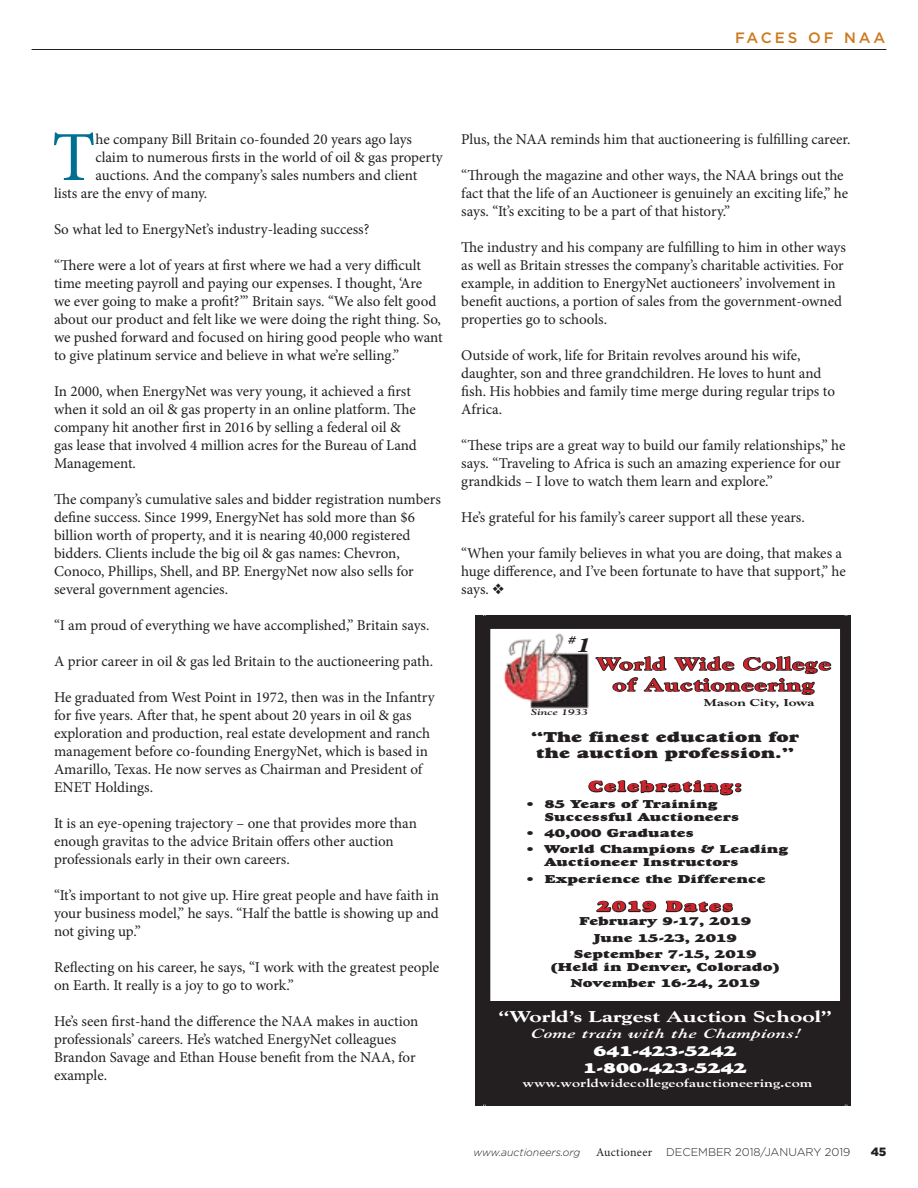
<style>
.page{position:relative;width:918px;height:1188px;background:#fff}
.page>*{position:absolute;margin:0;border:0;box-sizing:border-box;transform-origin:0 0}
.t1{font:70.35px "Minion Pro";color:#006f91}
.t2{font:800 17.4px/21px "Goudy";letter-spacing:.05em;color:#d2232a;text-align:center;scale:1.38 1}
.t3{font:800 16.05px "Goudy";color:#fff;scale:1.38 1}
.t4{font:15px/18px "Minion Pro";letter-spacing:-.005em;color:#231f20}
.t5{font:500 15px "Gotham";letter-spacing:.2em;color:#ce791d}
.t6{font:14.55px/16px "Goudy Heavyface";color:#231f20;text-align:center;scale:1.38 1}
.t7{font:14.55px/17.4px "Goudy Heavyface";color:#fff;text-align:center;scale:1.38 1}
.t8{font:14.55px "Goudy Heavyface";letter-spacing:.1em;color:#d2232a;scale:1.38 1}
.t9{font:italic 700 13.05px "Goudy";color:#fff;scale:1.38 1}
.t10{font:italic 700 12.75px "Minion Pro";color:#231f20;scale:1.38 1}
.t11{font:900 12px "Gotham";color:#231f20}
.t12{font:11.7px/16.2px "Goudy Heavyface";color:#231f20;scale:1.38 1}
.t13{font:700 11.7px "Goudy";color:#fff;scale:1.38 1}
.t14{font:300 11.25px "Gotham";color:#231f20}
.t15{font:italic 300 10.5px "Gotham";color:#231f20}
.t16{font:800 10.2px "Goudy";color:#231f20;scale:1.38 1}
.t17{font:italic 700 8.7px "Goudy";color:#231f20;scale:1.38 1}
.s1{font-size:21.9px}
.s2{font-family:"Minion Pro";font-weight:400;font-size:12px}
</style>
<div class="page">
<hr style="left:32px;top:49px;width:854px;height:1px;background:#231f20">
<svg style="left:476px;top:616px;width:374px;height:385px"></svg>
<svg style="left:587px;top:780px;width:154px;height:16px"></svg>
<svg style="left:595px;top:900px;width:62px;height:13px"></svg>
<svg style="left:664px;top:900px;width:70px;height:13px"></svg>
<div style="left:476px;top:1001px;width:374px;height:105px;background:#231f20"></div>
<img style="left:501px;top:632px;width:88px;height:76px">
<svg style="left:594px;top:655px;width:238px;height:41px"></svg>
<p class="t5" style="left:735px;top:28px;width:152px">FACES OF NAA</p>
<h1 class="t1" style="left:52px;top:110px;width:45px">T</h1>
<p class="t4" style="left:95px;top:130px;width:318px">he company Bill Britain co-founded 20 years ago lays</p>
<p class="t4" style="left:95px;top:148px;width:349px">claim to numerous firsts in the world of oil &amp; gas property</p>
<p class="t4" style="left:95px;top:166px;width:323px">auctions. And the company’s sales numbers and client</p>
<p class="t4" style="left:54px;top:184px;width:155px">lists are the envy of many.</p>
<p class="t4" style="left:54px;top:220px;width:317px">So what led to EnergyNet’s industry-leading success?</p>
<p class="t4" style="left:54px;top:256px;width:390px">“There were a lot of years at first where we had a very difficult time meeting payroll and paying our expenses. I thought, ‘Are<br>we ever going to make a profit?’” Britain says. “We also felt good about our product and felt like we were doing the right thing. So, we pushed forward and focused on hiring good people who want to give platinum service and believe in what we’re selling.”</p>
<p class="t4" style="left:54px;top:382px;width:364px">In 2000, when EnergyNet was very young, it achieved a first when it sold an oil &amp; gas property in an online platform. The company hit another first in 2016 by selling a federal oil &amp; gas lease that involved 4 million acres for the Bureau of Land Management.</p>
<p class="t4" style="left:54px;top:490px;width:388px">The company’s cumulative sales and bidder registration numbers define success. Since 1999, EnergyNet has sold more than $6 billion worth of property, and it is nearing 40,000 registered bidders. Clients include the big oil &amp; gas names: Chevron, Conoco, Phillips, Shell, and BP. EnergyNet now also sells for several government agencies.</p>
<p class="t4" style="left:54px;top:616px;width:377px">“I am proud of everything we have accomplished,” Britain says.</p>
<p class="t4" style="left:54px;top:652px;width:381px">A prior career in oil &amp; gas led Britain to the auctioneering path.</p>
<p class="t4" style="left:54px;top:688px;width:382px">He graduated from West Point in 1972, then was in the Infantry for five years. After that, he spent about 20 years in oil &amp; gas exploration and production, real estate development and ranch management before co-founding EnergyNet, which is based in Amarillo, Texas. He now serves as Chairman and President of ENET Holdings.</p>
<p class="t4" style="left:54px;top:814px;width:364px">It is an eye-opening trajectory – one that provides more than enough gravitas to the advice Britain offers other auction professionals early in their own careers.</p>
<p class="t4" style="left:54px;top:886px;width:387px;text-align:justify">“It’s important to not give up. Hire great people and have faith in your business model,” he says. “Half the battle is showing up and not giving up.”</p>
<p class="t4" style="left:54px;top:958px;width:387px">Reflecting on his career, he says, “I work with the greatest people on Earth. It really is a joy to go to work.”</p>
<p class="t4" style="left:54px;top:1012px;width:366px">He’s seen first-hand the difference the NAA makes in auction professionals’ careers. He’s watched EnergyNet colleagues Brandon Savage and Ethan House benefit from the NAA, for example.</p>
<p class="t4" style="left:461px;top:130px;width:391px">Plus, the NAA reminds him that auctioneering is fulfilling career.</p>
<p class="t4" style="left:461px;top:166px;width:389px">“Through the magazine and other ways, the NAA brings out the fact that the life of an Auctioneer is genuinely an exciting life,” he says. “It’s exciting to be a part of that history.”</p>
<p class="t4" style="left:461px;top:238px;width:386px">The industry and his company are fulfilling to him in other ways as well as Britain stresses the company’s charitable activities. For example, in addition to EnergyNet auctioneers’ involvement in benefit auctions, a portion of sales from the government-owned properties go to schools.</p>
<p class="t4" style="left:461px;top:346px;width:375px">Outside of work, life for Britain revolves around his wife, daughter, son and three grandchildren. He loves to hunt and fish. His hobbies and family time merge during regular trips to Africa.</p>
<p class="t4" style="left:461px;top:436px;width:386px">“These trips are a great way to build our family relationships,” he says. “Traveling to Africa is such an amazing experience for our grandkids – I love to watch them learn and explore.”</p>
<p class="t4" style="left:461px;top:508px;width:345px">He’s grateful for his family’s career support all these years.</p>
<p class="t4" style="left:461px;top:544px;width:386px">“When your family believes in what you are doing, that makes a huge difference, and I’ve been fortunate to have that support,” he says. ❖</p>
<p class="t10" style="left:568px;top:631px;width:19px">#<span class="s1">1</span></p>
<p class="t17" style="left:531px;top:707px;width:43px">Since 1933</p>
<p class="t2" style="left:596px;top:653px;width:172px">World Wide College of Auctioneering</p>
<p class="t16" style="left:704px;top:697px;width:82px">Mason City, Iowa</p>
<p class="t6" style="left:531px;top:729px;width:196px">“The finest education for the auction profession.”</p>
<p class="t8" style="left:589px;top:778px;width:112px">Celebrating:</p>
<p class="t12" style="left:544px;top:797px;width:143px;line-height:13px;text-indent:-18px">• 85 Years of Training<br>Successful Auctioneers</p>
<p class="t12" style="left:526px;top:825px;width:123px">• 40,000 Graduates</p>
<p class="t12" style="left:544px;top:842px;width:179px;line-height:13px;text-indent:-18px">• World Champions &amp; Leading<br>Auctioneer Instructors</p>
<p class="t12" style="left:526px;top:870px;width:175px">• Experience the Difference</p>
<p class="t8" style="left:598px;top:898px;width:99px">2019 Dates</p>
<p class="t12" style="left:574px;top:913px;width:134px;text-align:center">February 9-17, 2019<br>June 15-23, 2019<br>September 7-15, 2019</p>
<p class="t12" style="left:550px;top:959px;width:168px;text-align:center">(Held in Denver, Colorado)<br>November 16-24, 2019</p>
<p class="t3" style="left:498px;top:1008px;width:243px">“World’s Largest Auction School”</p>
<p class="t9" style="left:531px;top:1025px;width:200px">Come train with the Champions!</p>
<p class="t7" style="left:584px;top:1042px;width:120px">641-423-5242<br>1-800-423-5242</p>
<p class="t13" style="left:522px;top:1076px;width:212px">www.worldwidecollegeofauctioneering.com</p>
<p class="t15" style="left:473px;top:1146px;width:105px">www.auctioneers.org</p>
<p class="t14" style="left:596px;top:1145px;width:256px"><span class="s2">Auctioneer</span> DECEMBER 2018/JANUARY 2019</p>
<p class="t11" style="left:871px;top:1144px;width:17px">45</p>
</div>
